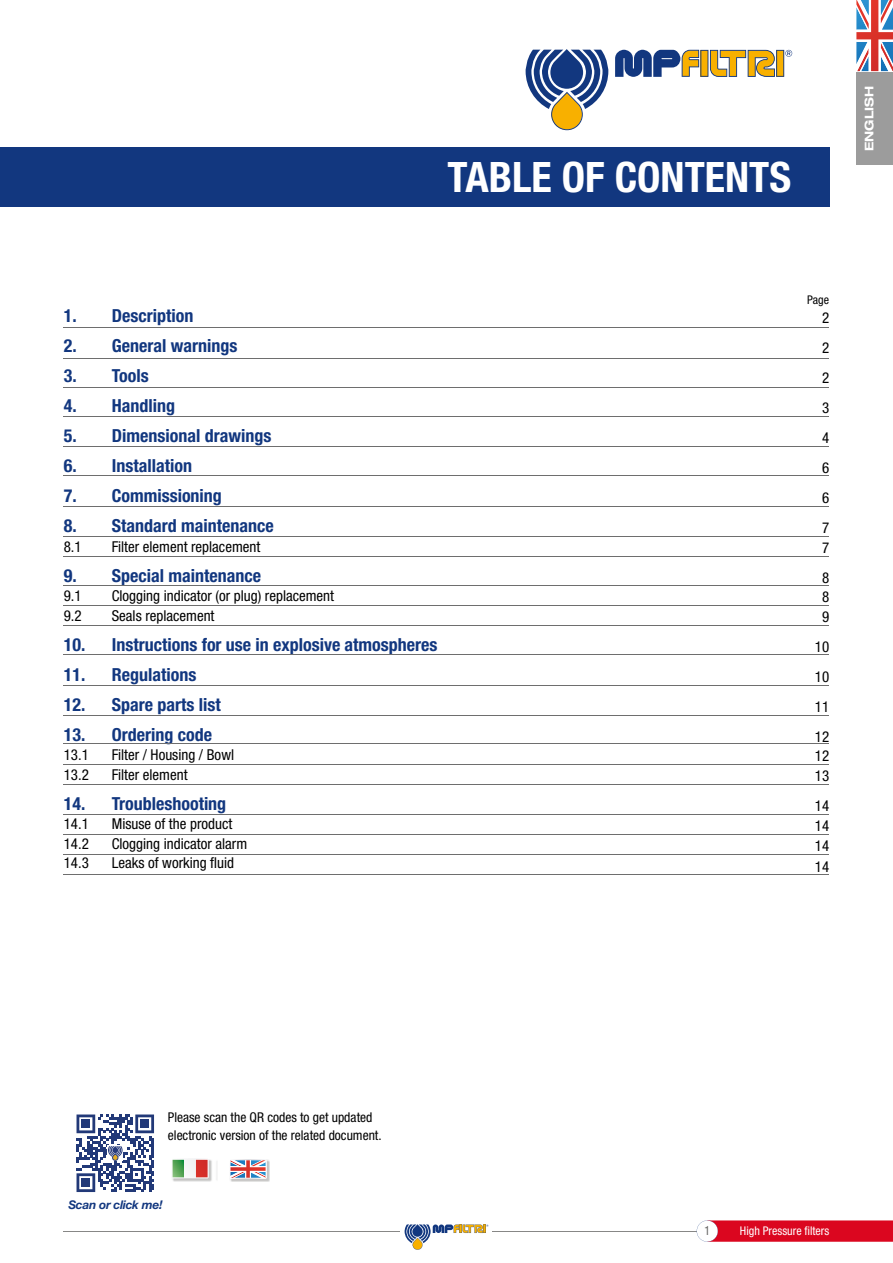
<style>
.page{position:relative;width:893px;height:1263px;background:#fff}
.page>*{position:absolute;margin:0;border:0;box-sizing:border-box;transform-origin:0 0}
.t1{font:700 condensed 42px "Helvetica Neue LT Std";color:#fff}
.t2{font:700 condensed 18px "Helvetica Neue LT Std";color:#12377f}
.t3{font:condensed 15px/30px "Helvetica Neue LT Std";color:#000;text-align:justify}
.t4{font:condensed 13.5px/18px "Helvetica Neue LT Std";color:#000}
.t5{font:condensed 12.75px "Helvetica Neue LT Std";color:#636362;scale:.92 1}
.t6{font:condensed 12px "Helvetica Neue LT Std";color:#fff}
.t7{font:italic 700 12px "Helvetica Neue LT Std";letter-spacing:-.02em;color:#12377f}
.t8{font:700 expanded 12px "Helvetica Neue LT Std";color:#fff}
.t9{font:condensed 12px "Helvetica Neue LT Std";color:#000}
</style>
<div class="page">
<hr style="left:64px;top:1231px;width:641px;height:1px;background:#878786">
<svg style="left:697px;top:1220px;width:196px;height:22px;background:#de243a"></svg>
<div style="left:400px;top:1228px;width:92px;height:6px;background:#fff"></div>
<div style="left:856px;top:72px;width:37px;height:93px;background:#9c9c9c"></div>
<svg style="left:856px;top:0;width:37px;height:71px"></svg>
<svg style="left:615px;top:50px;width:177px;height:27px"></svg>
<svg style="left:526px;top:49px;width:82px;height:81px"></svg>
<svg style="left:405px;top:1224px;width:83px;height:26px"></svg>
<div style="left:0;top:147px;width:829px;height:59px;background:#12377f"></div>
<hr style="left:64px;top:328px;width:765px;height:1px;background:#6e6e6e">
<hr style="left:64px;top:416px;width:765px;height:1px;background:#6e6e6e">
<hr style="left:64px;top:506px;width:765px;height:1px;background:#6e6e6e">
<hr style="left:64px;top:358px;width:765px;height:1px;background:#6e6e6e">
<hr style="left:64px;top:446px;width:765px;height:1px;background:#6e6e6e">
<hr style="left:64px;top:744px;width:765px;height:1px;background:#6e6e6e">
<hr style="left:64px;top:536px;width:765px;height:1px;background:#6e6e6e">
<hr style="left:64px;top:585px;width:765px;height:1px;background:#6e6e6e">
<hr style="left:64px;top:654px;width:765px;height:1px;background:#6e6e6e">
<hr style="left:64px;top:814px;width:765px;height:1px;background:#6e6e6e">
<hr style="left:64px;top:874px;width:765px;height:1px;background:#6e6e6e">
<hr style="left:64px;top:387px;width:765px;height:1px;background:#6e6e6e">
<hr style="left:64px;top:476px;width:765px;height:1px;background:#6e6e6e">
<hr style="left:64px;top:764px;width:765px;height:1px;background:#6e6e6e">
<hr style="left:64px;top:784px;width:765px;height:1px;background:#6e6e6e">
<hr style="left:64px;top:556px;width:765px;height:1px;background:#6e6e6e">
<hr style="left:64px;top:605px;width:765px;height:1px;background:#6e6e6e">
<hr style="left:64px;top:685px;width:765px;height:1px;background:#6e6e6e">
<hr style="left:64px;top:834px;width:765px;height:1px;background:#6e6e6e">
<hr style="left:64px;top:625px;width:765px;height:1px;background:#6e6e6e">
<hr style="left:64px;top:715px;width:765px;height:1px;background:#6e6e6e">
<hr style="left:64px;top:854px;width:765px;height:1px;background:#6e6e6e">
<img style="left:216px;top:1162px;width:1px;height:18px">
<svg style="left:172px;top:1159px;width:40px;height:23px"></svg>
<svg style="left:230px;top:1159px;width:40px;height:23px"></svg>
<svg style="left:77px;top:1114px;width:77px;height:78px"></svg>
<h1 class="t1" style="left:447px;top:151px;width:345px">TABLE OF CONTENTS</h1>
<p class="t8" style="left:862px;top:151px;width:67px;rotate:-90deg">ENGLISH</p>
<p class="t2" style="left:64px;top:305px;width:131px">1. Description</p>
<p class="t2" style="left:64px;top:335px;width:175px">2. General warnings</p>
<p class="t2" style="left:64px;top:365px;width:86px">3. Tools</p>
<p class="t2" style="left:64px;top:395px;width:113px">4. Handling</p>
<p class="t2" style="left:64px;top:425px;width:209px">5. Dimensional drawings</p>
<p class="t2" style="left:64px;top:455px;width:130px">6. Installation</p>
<p class="t2" style="left:64px;top:485px;width:160px">7. Commissioning</p>
<p class="t2" style="left:64px;top:515px;width:211px">8. Standard maintenance</p>
<p class="t3" style="left:64px;top:531px;width:19px">8.1</p>
<p class="t3" style="left:112px;top:531px;width:150px">Filter element replacement</p>
<p class="t2" style="left:64px;top:564px;width:199px">9. Special maintenance</p>
<p class="t3" style="left:64px;top:581px;width:19px">9.1</p>
<p class="t3" style="left:112px;top:581px;width:224px">Clogging indicator (or plug) replacement</p>
<p class="t3" style="left:64px;top:600px;width:19px">9.2</p>
<p class="t3" style="left:112px;top:600px;width:104px">Seals replacement</p>
<p class="t2" style="left:64px;top:633px;width:375px">10. Instructions for use in explosive atmospheres</p>
<p class="t2" style="left:64px;top:663px;width:134px">11. Regulations</p>
<p class="t2" style="left:64px;top:693px;width:158px">12. Spare parts list</p>
<p class="t2" style="left:64px;top:723px;width:150px">13. Ordering code</p>
<p class="t3" style="left:64px;top:740px;width:27px">13.1</p>
<p class="t3" style="left:112px;top:740px;width:124px">Filter / Housing / Bowl</p>
<p class="t3" style="left:64px;top:759px;width:27px">13.2</p>
<p class="t3" style="left:112px;top:759px;width:77px">Filter element</p>
<p class="t2" style="left:64px;top:792px;width:164px">14. Troubleshooting</p>
<p class="t3" style="left:64px;top:809px;width:27px">14.1</p>
<p class="t3" style="left:112px;top:809px;width:122px">Misuse of the product</p>
<p class="t3" style="left:64px;top:828px;width:27px">14.2</p>
<p class="t3" style="left:112px;top:828px;width:137px">Clogging indicator alarm</p>
<p class="t3" style="left:64px;top:848px;width:27px">14.3</p>
<p class="t3" style="left:112px;top:848px;width:124px">Leaks of working fluid</p>
<p class="t9" style="left:807px;top:293px;width:23px">Page</p>
<p class="t3" style="left:822px;top:303px;width:9px">2<br>2<br>2<br>3<br>4<br>6<br>6<br>7</p>
<p class="t3" style="left:822px;top:532px;width:9px">7<br>8</p>
<p class="t3" style="left:822px;top:587px;width:9px;line-height:19.5px">8<br>9</p>
<p class="t3" style="left:815px;top:631px;width:16px">10<br>10<br>11<br>12</p>
<p class="t3" style="left:815px;top:746px;width:16px;line-height:19.5px">12<br>13</p>
<p class="t3" style="left:815px;top:795px;width:16px;line-height:20.2px">14<br>14<br>14<br>14</p>
<p class="t4" style="left:168px;top:1108px;width:215px">Please scan the QR codes to get updated electronic version of the related document.</p>
<p class="t7" style="left:68px;top:1197px;width:96px">Scan or click me!</p>
<p class="t5" style="left:704px;top:1223px;width:8px">1</p>
<p class="t6" style="left:740px;top:1223px;width:91px">High Pressure filters</p>
</div>
